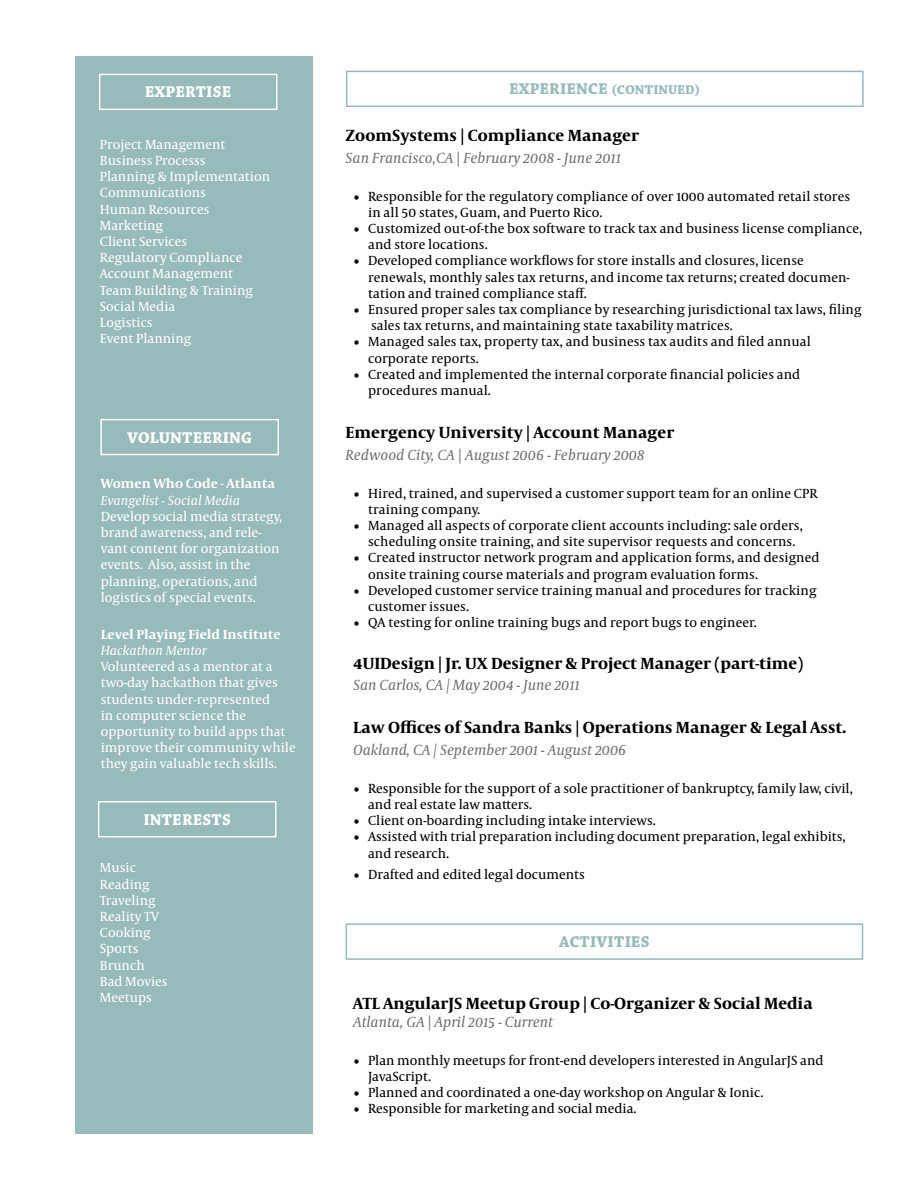
<style>
.page{position:relative;width:918px;height:1188px;background:#fff}
.page>*{position:absolute;margin:0;border:0;box-sizing:border-box;transform-origin:0 0}
.t1{font:700 16.5px "Capitolium News 2";color:#000}
.t2{font:700 16.5px "Chaparral Pro";letter-spacing:.005em;color:#fff}
.t3{font:700 16.5px "Chaparral Pro";color:#97baba}
.t4{font:italic 15px "Capitolium News 2";color:#6d6e71}
.t5{font:13.5px/16.2px "Capitolium News 2";letter-spacing:.005em;color:#000}
.t6{font:13.5px/16.2px "Capitolium News 2";color:#fff}
.t7{font:700 13.5px "Capitolium News 2";color:#fff}
.t8{font:italic 13.5px "Capitolium News 2";color:#fff}
.t9{font:700 13.5px "Chaparral Pro";color:#97baba}
.s1{font-size:16.5px}
.s2{font-style:normal}
</style>
<div class="page">
<div style="left:76px;top:56px;width:237px;height:1078px;background:#97baba"></div>
<div style="left:100px;top:419px;width:179px;height:36px;border:2px solid #fff"></div>
<div style="left:346px;top:923px;width:517px;height:37px;border:2px solid #97baba"></div>
<div style="left:346px;top:71px;width:518px;height:36px;border:2px solid #97baba"></div>
<div style="left:99px;top:74px;width:179px;height:36px;border:2px solid #fff"></div>
<div style="left:98px;top:801px;width:179px;height:36px;border:2px solid #fff"></div>
<p class="t2" style="left:145px;top:83px;width:88px">EXPERTISE</p>
<p class="t9" style="left:509px;top:82px;width:193px"><span class="s1">EXPERIENCE</span> (CONTINUED)</p>
<p class="t6" style="left:100px;top:136px;width:172px">Project Management<br>Business Processs<br>Planning &amp; Implementation<br>Communications<br>Human Resources<br>Marketing<br>Client Services<br>Regulatory Compliance<br>Account Management<br>Team Building &amp; Training<br>Social Media<br>Logistics<br>Event Planning</p>
<p class="t2" style="left:127px;top:428px;width:127px">VOLUNTEERING</p>
<p class="t7" style="left:101px;top:474px;width:176px">Women Who Code - Atlanta</p>
<p class="t8" style="left:101px;top:491px;width:141px">Evangelist - Social Media</p>
<p class="t6" style="left:101px;top:508px;width:183px">Develop social media strategy, brand awareness, and rele&shy;vant content for organization events. Also, assist in the planning, operations, and logistics of special events.</p>
<p class="t7" style="left:101px;top:624px;width:181px">Level Playing Field Institute</p>
<p class="t8" style="left:101px;top:641px;width:108px">Hackathon Mentor</p>
<p class="t6" style="left:101px;top:658px;width:196px">Volunteered as a mentor at a two-day hackathon that gives students under-represented<br>in computer science the opportunity to build apps that improve their community while they gain valuable tech skills.</p>
<p class="t2" style="left:143px;top:810px;width:89px">INTERESTS</p>
<p class="t6" style="left:100px;top:859px;width:69px">Music<br>Reading<br>Traveling<br>Reality TV<br>Cooking<br>Sports<br>Brunch<br>Bad Movies<br>Meetups</p>
<p class="t1" style="left:346px;top:124px;width:295px">ZoomSystems | Compliance Manager</p>
<p class="t4" style="left:346px;top:147px;width:277px">San Francisco,CA <span class="s2">|</span> February 2008 - June 2011</p>
<p class="t5" style="left:368px;top:187px;width:484px;text-indent:-15px">• Responsible for the regulatory compliance of over 1000 automated retail stores in all 50 states, Guam, and Puerto Rico.</p>
<p class="t5" style="left:368px;top:220px;width:496px;text-indent:-15px">• Customized out-of-the box software to track tax and business license compliance, and store locations.</p>
<p class="t5" style="left:368px;top:252px;width:483px;text-indent:-15px">• Developed compliance workflows for store installs and closures, license renewals, monthly sales tax returns, and income tax returns; created documen&shy;tation and trained compliance staff.</p>
<p class="t5" style="left:371px;top:301px;width:492px;text-indent:-18px">• Ensured proper sales tax compliance by researching jurisdictional tax laws, filing sales tax returns, and maintaining state taxability matrices.</p>
<p class="t5" style="left:368px;top:333px;width:444px;text-indent:-15px">• Managed sales tax, property tax, and business tax audits and filed annual corporate reports.</p>
<p class="t5" style="left:368px;top:365px;width:434px;text-indent:-15px">• Created and implemented the internal corporate financial policies and procedures manual.</p>
<p class="t1" style="left:346px;top:421px;width:330px">Emergency University | Account Manager</p>
<p class="t4" style="left:346px;top:444px;width:300px">Redwood City, CA <span class="s2">|</span> August 2006 - February 2008</p>
<p class="t5" style="left:368px;top:484px;width:451px;text-indent:-15px">• Hired, trained, and supervised a customer support team for an online CPR training company.</p>
<p class="t5" style="left:353px;top:517px;width:451px;text-align:center">• Managed all aspects of corporate client accounts including: sale orders, scheduling onsite training, and site supervisor requests and concerns.</p>
<p class="t5" style="left:368px;top:549px;width:453px;text-indent:-15px">• Created instructor network program and application forms, and designed onsite training course materials and program evaluation forms.</p>
<p class="t5" style="left:368px;top:581px;width:450px;text-indent:-15px">• Developed customer service training manual and procedures for tracking customer issues.</p>
<p class="t5" style="left:353px;top:614px;width:405px">• QA testing for online training bugs and report bugs to engineer.</p>
<p class="t1" style="left:353px;top:651px;width:452px">4UIDesign | Jr. UX Designer &amp; Project Manager (part-time)</p>
<p class="t4" style="left:353px;top:675px;width:228px">San Carlos, CA | May 2004 - June 2011</p>
<p class="t1" style="left:353px;top:716px;width:495px">Law Offices of Sandra Banks | Operations Manager &amp; Legal Asst.</p>
<p class="t4" style="left:353px;top:740px;width:274px">Oakland, CA | September 2001 - August 2006</p>
<p class="t5" style="left:368px;top:779px;width:486px;text-indent:-15px">• Responsible for the support of a sole practitioner of bankruptcy, family law, civil, and real estate law matters.</p>
<p class="t5" style="left:353px;top:812px;width:304px">• Client on-boarding including intake interviews.</p>
<p class="t5" style="left:368px;top:828px;width:479px;text-indent:-15px">• Assisted with trial preparation including document preparation, legal exhibits, and research.</p>
<p class="t5" style="left:353px;top:866px;width:233px">• Drafted and edited legal documents</p>
<p class="t3" style="left:559px;top:932px;width:92px">ACTIVITIES</p>
<p class="t1" style="left:353px;top:991px;width:461px">ATL AngularJS Meetup Group | Co-Organizer &amp; Social Media</p>
<p class="t4" style="left:353px;top:1011px;width:202px">Atlanta, GA <span class="s2">|</span> April 2015 - Current</p>
<p class="t5" style="left:368px;top:1051px;width:457px;text-indent:-15px">• Plan monthly meetups for front-end developers interested in AngularJS and<br>JavaScript.</p>
<p class="t5" style="left:353px;top:1084px;width:412px">• Planned and coordinated a one-day workshop on Angular &amp; Ionic.</p>
<p class="t5" style="left:353px;top:1100px;width:285px">• Responsible for marketing and social media.</p>
</div>
